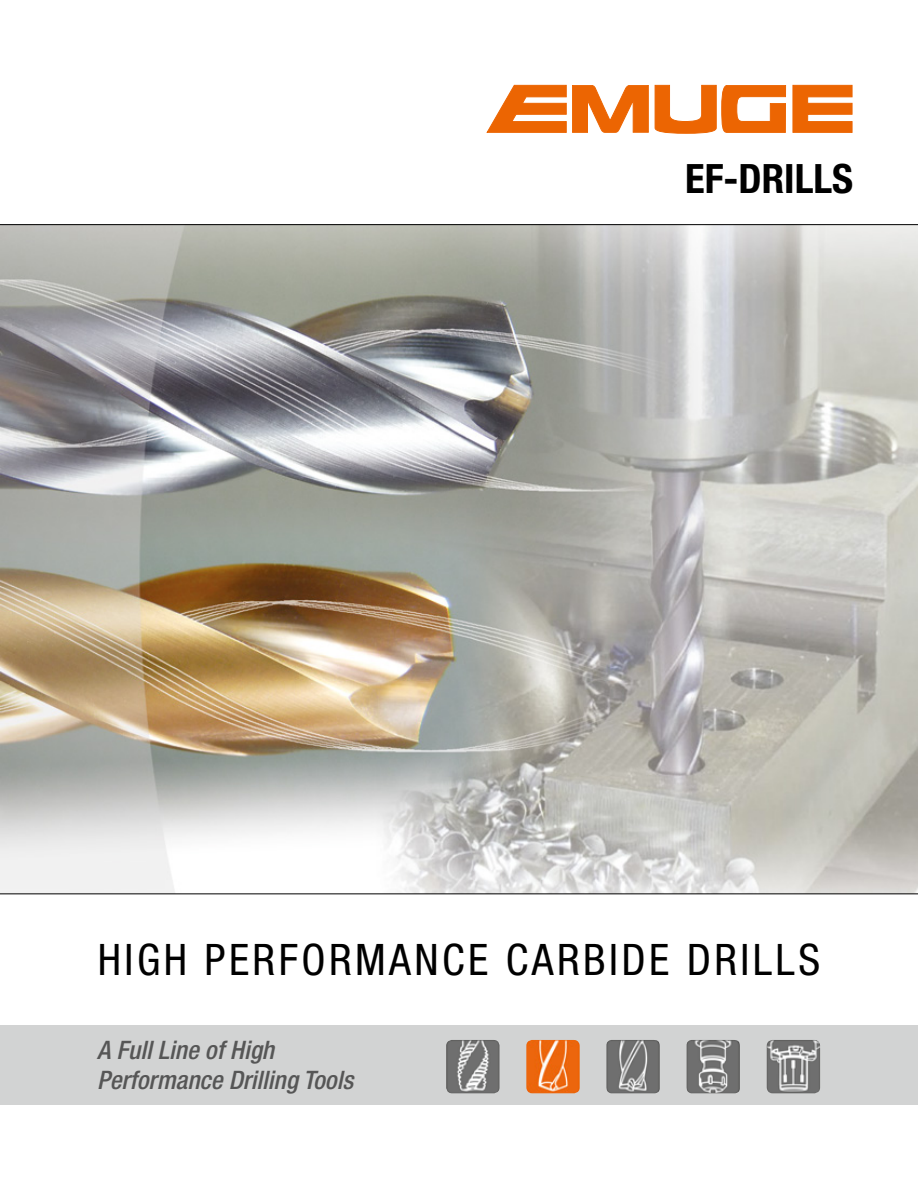
<style>
.page{position:relative;width:918px;height:1188px;background:#fff}
.page>*{position:absolute;margin:0;border:0;box-sizing:border-box;transform-origin:0 0}
.t1{font:condensed 43.5px "Helvetica Neue";letter-spacing:.08em;color:#000}
.t2{font:700 condensed 40.5px "Helvetica Neue";color:#000}
.t3{font:italic 500 condensed 25.5px/30.6px "Helvetica Neue";color:#565656}
</style>
<div class="page">
<img style="left:0;top:224px;width:918px;height:670px">
<svg style="left:487px;top:85px;width:79px;height:47px"></svg>
<svg style="left:793px;top:85px;width:59px;height:47px"></svg>
<svg style="left:573px;top:85px;width:75px;height:47px"></svg>
<svg style="left:655px;top:85px;width:61px;height:48px"></svg>
<svg style="left:722px;top:85px;width:64px;height:47px"></svg>
<div style="left:0;top:1026px;width:918px;height:79px;background:#d2d3d3"></div>
<img style="left:526px;top:1040px;width:54px;height:53px">
<img style="left:767px;top:1040px;width:53px;height:53px">
<img style="left:606px;top:1040px;width:54px;height:53px">
<img style="left:446px;top:1040px;width:54px;height:53px">
<img style="left:687px;top:1040px;width:53px;height:53px">
<h2 class="t2" style="left:685px;top:155px;width:169px">EF-DRILLS</h2>
<h1 class="t1" style="left:98px;top:934px;width:724px">HIGH PERFORMANCE CARBIDE DRILLS</h1>
<p class="t3" style="left:97px;top:1034px;width:258px">A Full Line of High<br>Performance Drilling Tools</p>
</div>
